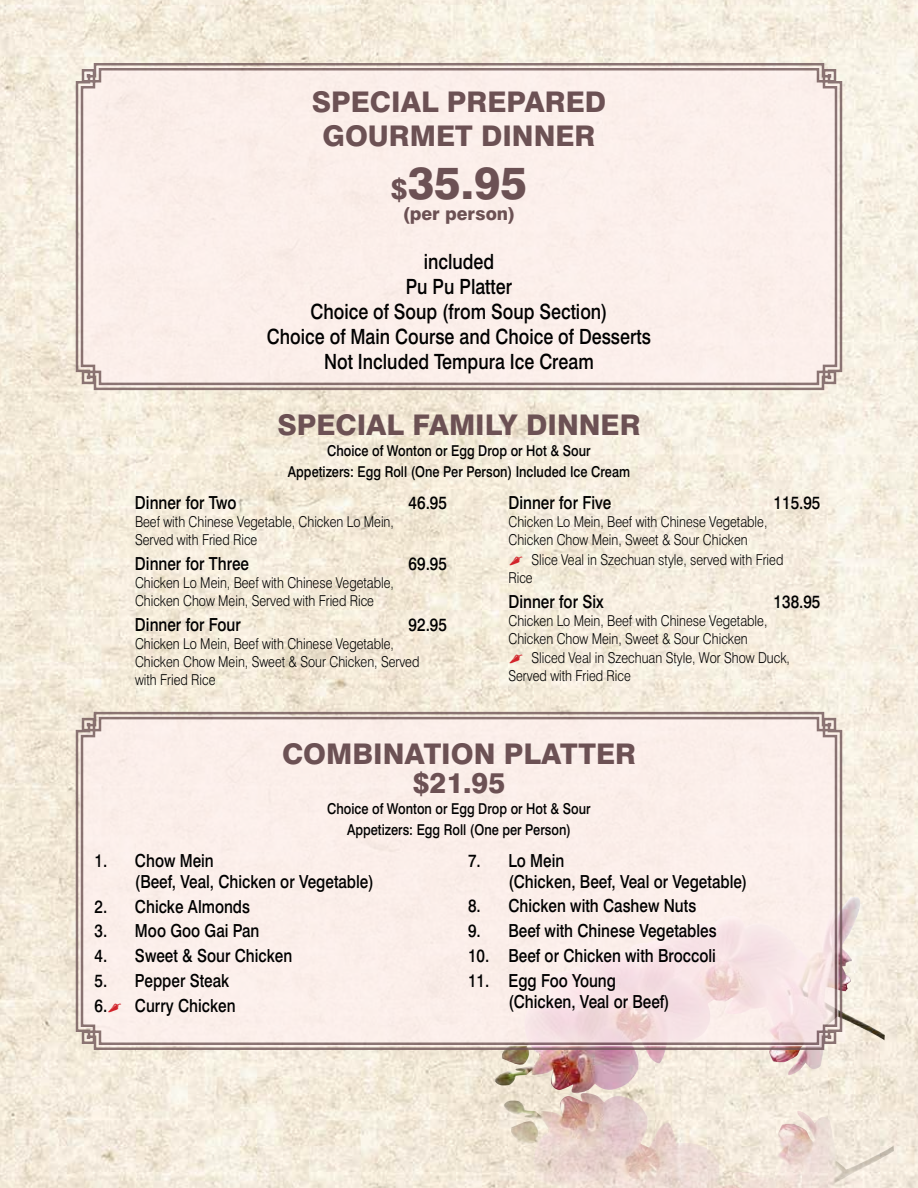
<style>
.page{position:relative;width:918px;height:1188px;background:#fff}
.page>*{position:absolute;margin:0;border:0;box-sizing:border-box;transform-origin:0 0}
.t1{font:800 45px "Swiss 721 BT";color:#6c5154}
.t2{font:800 28.5px/28.5px "Swiss 721 BT";color:#6c5154;text-align:center}
.t3{font:500 21px/24.9px "Swiss 721 BT";color:#000;text-align:center;scale:.85 1}
.t4{font:500 18px/20.4px "Swiss 721 BT";color:#000;scale:.85 1}
.t5{font:800 18px "Swiss 721 BT";color:#6c5154}
.t6{font:300 15px/18px "Swiss 721 BT";color:#000;scale:.85 1}
.t7{font:500 15px/21px "Swiss 721 BT";color:#000;text-align:center;scale:.85 1}
.s1{font-size:28.5px}
</style>
<div class="page">
<img style="left:0;top:0;width:918px;height:1188px">
<img style="left:494px;top:897px;width:391px;height:197px">
<img style="left:503px;top:1093px;width:391px;height:95px">
<svg style="left:75px;top:711px;width:768px;height:340px;background:#bfaca6"></svg>
<svg style="left:80px;top:716px;width:758px;height:330px;background:#f7e9e6"></svg>
<svg style="left:75px;top:62px;width:768px;height:329px;background:#c3b4ac"></svg>
<div style="left:80px;top:67px;width:758px;height:319px;background:#fbefea"></div>
<svg style="left:510px;top:556px;width:13px;height:9px"></svg>
<svg style="left:510px;top:655px;width:13px;height:8px"></svg>
<svg style="left:109px;top:1004px;width:12px;height:8px"></svg>
<h2 class="t2" style="left:312px;top:85px;width:296px;line-height:33.9px">SPECIAL PREPARED<br>GOURMET DINNER</h2>
<h1 class="t1" style="left:391px;top:156px;width:138px"><span class="s1">$</span>35.95</h1>
<p class="t5" style="left:403px;top:202px;width:114px">(per person)</p>
<h3 class="t3" style="left:267px;top:249px;width:453px">included<br>Pu Pu Platter<br>Choice of Soup (from Soup Section)<br>Choice of Main Course and Choice of Desserts<br>Not Included Tempura Ice Cream</h3>
<h2 class="t2" style="left:277px;top:411px;width:365px">SPECIAL FAMILY DINNER</h2>
<p class="t7" style="left:288px;top:440px;width:404px">Choice of Wonton or Egg Drop or Hot &amp; Sour<br>Appetizers: Egg Roll (One Per Person) Included Ice Cream</p>
<p class="t4" style="left:135px;top:492px;width:121px">Dinner for Two</p>
<p class="t4" style="left:409px;top:492px;width:47px">46.95</p>
<p class="t6" style="left:135px;top:513px;width:306px">Beef with Chinese Vegetable, Chicken Lo Mein,<br>Served with Fried Rice</p>
<p class="t4" style="left:135px;top:553px;width:136px">Dinner for Three</p>
<p class="t4" style="left:409px;top:553px;width:47px">69.95</p>
<p class="t6" style="left:135px;top:574px;width:306px">Chicken Lo Mein, Beef with Chinese Vegetable,<br>Chicken Chow Mein, Served with Fried Rice</p>
<p class="t4" style="left:135px;top:614px;width:126px">Dinner for Four</p>
<p class="t4" style="left:409px;top:614px;width:47px">92.95</p>
<p class="t6" style="left:135px;top:635px;width:336px">Chicken Lo Mein, Beef with Chinese Vegetable,<br>Chicken Chow Mein, Sweet &amp; Sour Chicken, Served with Fried Rice</p>
<p class="t4" style="left:508px;top:492px;width:122px">Dinner for Five</p>
<p class="t4" style="left:774px;top:492px;width:57px">115.95</p>
<p class="t6" style="left:508px;top:513px;width:306px">Chicken Lo Mein, Beef with Chinese Vegetable,<br>Chicken Chow Mein, Sweet &amp; Sour Chicken</p>
<p class="t6" style="left:508px;top:550px;width:325px;text-indent:23px">Slice Veal in Szechuan style, served with Fried<br>Rice</p>
<p class="t4" style="left:508px;top:591px;width:113px">Dinner for Six</p>
<p class="t4" style="left:774px;top:591px;width:57px">138.95</p>
<p class="t6" style="left:508px;top:611px;width:306px">Chicken Lo Mein, Beef with Chinese Vegetable,<br>Chicken Chow Mein, Sweet &amp; Sour Chicken</p>
<p class="t6" style="left:508px;top:649px;width:333px;text-indent:23px">Sliced Veal in Szechuan Style, Wor Show Duck,<br>Served with Fried Rice</p>
<h2 class="t2" style="left:282px;top:740px;width:355px">COMBINATION PLATTER $21.95</h2>
<p class="t7" style="left:327px;top:798px;width:311px">Choice of Wonton or Egg Drop or Hot &amp; Sour<br>Appetizers: Egg Roll (One per Person)</p>
<p class="t4" style="left:135px;top:850px;width:283px;text-indent:-40px">1. Chow Mein<br>(Beef, Veal, Chicken or Vegetable)</p>
<p class="t4" style="left:94px;top:896px;width:185px">2. Chicke Almonds</p>
<p class="t4" style="left:94px;top:921px;width:196px">3. Moo Goo Gai Pan</p>
<p class="t4" style="left:94px;top:946px;width:234px">4. Sweet &amp; Sour Chicken</p>
<p class="t4" style="left:94px;top:970px;width:160px">5. Pepper Steak</p>
<p class="t4" style="left:94px;top:995px;width:168px">6. Curry Chicken</p>
<p class="t4" style="left:509px;top:850px;width:283px;text-indent:-40px">7. Lo Mein<br>(Chicken, Beef, Veal or Vegetable)</p>
<p class="t4" style="left:468px;top:896px;width:270px">8. Chicken with Cashew Nuts</p>
<p class="t4" style="left:468px;top:921px;width:294px">9. Beef with Chinese Vegetables</p>
<p class="t4" style="left:468px;top:945px;width:293px">10. Beef or Chicken with Broccoli</p>
<p class="t4" style="left:509px;top:970px;width:191px;text-indent:-40px">11. Egg Foo Young (Chicken, Veal or Beef)</p>
</div>
